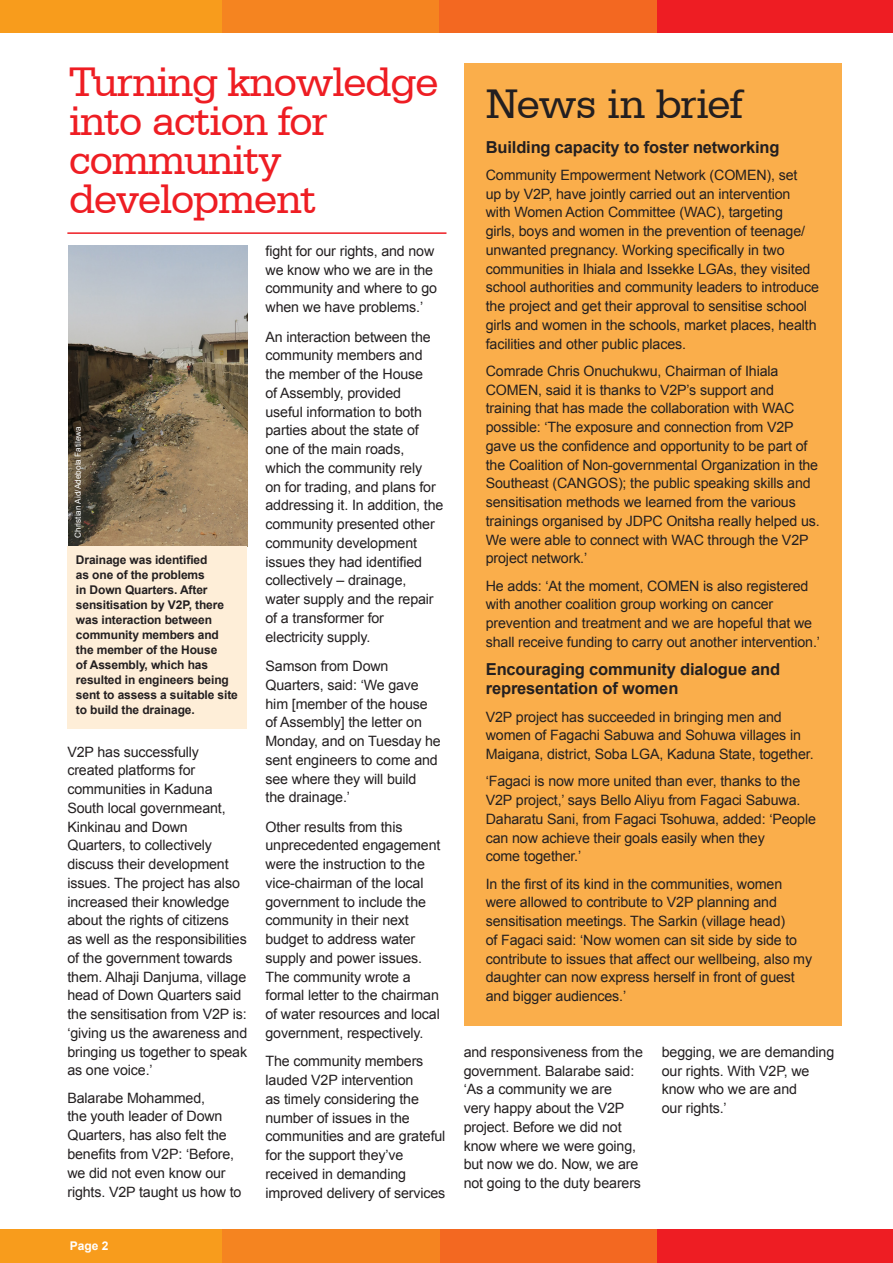
<style>
.page{position:relative;width:893px;height:1263px;background:#fff}
.page>*{position:absolute;margin:0;border:0;box-sizing:border-box;transform-origin:0 0}
.story_heading{font:43.5px/39px "Serifa BT";letter-spacing:-.025em;color:#ee1d23}
.story_heading-2{font:43.5px "Serifa BT";letter-spacing:-.025em;color:#231f20}
.Body_copy{font:700 16.5px/19.5px "Arial";letter-spacing:-.01em;color:#231f20}
.subheads{font:700 16.5px "Arial";letter-spacing:-.01em;color:#231f20}
.Body_copy-2{font:14.25px/18.8px "Arial";letter-spacing:-.01em;color:#231f20}
.Body_copy-3{font:700 12px/15px "Arial";letter-spacing:-.01em;color:#231f20}
.Body_copy-4{font:700 12px "Arial";color:#fff}
.Body_copy-5{font:8.25px "Arial";color:#fff}
</style>
<div class="page">
<div style="left:0;top:0;width:222px;height:33px;background:#f89c1c"></div>
<div style="left:222px;top:0;width:217px;height:33px;background:#f58420"></div>
<div style="left:439px;top:0;width:218px;height:33px;background:#f36821"></div>
<div style="left:657px;top:0;width:236px;height:33px;background:#ee1d23"></div>
<div style="left:0;top:1229px;width:222px;height:34px;background:#f89c1c"></div>
<div style="left:222px;top:1229px;width:218px;height:34px;background:#f58420"></div>
<div style="left:440px;top:1229px;width:217px;height:34px;background:#f36821"></div>
<div style="left:657px;top:1229px;width:236px;height:34px;background:#ee1d23"></div>
<div style="left:465px;top:64px;width:377px;height:962px;background:#faae4b"></div>
<img style="left:68px;top:246px;width:179px;height:300px">
<div style="left:67px;top:546px;width:180px;height:183px;background:#feeed8"></div>
<hr style="left:67px;top:232px;width:379px;height:2px;background:#ee1d23">
<p class="story_heading" style="left:69px;top:61px;width:371px">Turning knowledge into action for community development</p>
<p class="story_heading-2" style="left:486px;top:78px;width:258px">News in brief</p>
<p class="subheads" style="left:486px;top:136px;width:295px">Building capacity to foster networking</p>
<p class="Body_copy-2" style="left:486px;top:166px;width:335px">Community Empowerment Network (COMEN), set<br>up by V2P, have jointly carried out an intervention with Women Action Committee (WAC), targeting<br>girls, boys and women in the prevention of teenage/ unwanted pregnancy. Working specifically in two communities in Ihiala and Issekke LGAs, they visited school authorities and community leaders to introduce the project and get their approval to sensitise school girls and women in the schools, market places, health facilities and other public places.</p>
<p class="Body_copy-2" style="left:486px;top:362px;width:335px">Comrade Chris Onuchukwu, Chairman of Ihiala COMEN, said it is thanks to V2P’s support and training that has made the collaboration with WAC possible: ‘The exposure and connection from V2P gave us the confidence and opportunity to be part of the Coalition of Non-governmental Organization in the Southeast (CANGOS); the public speaking skills and sensitisation methods we learned from the various trainings organised by JDPC Onitsha really helped us.<br>We were able to connect with WAC through the V2P project network.’</p>
<p class="Body_copy-2" style="left:486px;top:576px;width:336px">He adds: ‘At the moment, COMEN is also registered with another coalition group working on cancer prevention and treatment and we are hopeful that we shall receive funding to carry out another intervention.’</p>
<p class="Body_copy" style="left:486px;top:660px;width:296px">Encouraging community dialogue and representation of women</p>
<p class="Body_copy-2" style="left:486px;top:707px;width:329px">V2P project has succeeded in bringing men and women of Fagachi Sabuwa and Sohuwa villages in<br>Maigana, district, Soba LGA, Kaduna State, together.</p>
<p class="Body_copy-2" style="left:486px;top:772px;width:332px">‘Fagaci is now more united than ever, thanks to the V2P project,’ says Bello Aliyu from Fagaci Sabuwa.<br>Daharatu Sani, from Fagaci Tsohuwa, added: ‘People can now achieve their goals easily when they<br>come together.’</p>
<p class="Body_copy-2" style="left:486px;top:874px;width:328px">In the first of its kind in the communities, women were allowed to contribute to V2P planning and sensitisation meetings. The Sarkin (village head)<br>of Fagaci said: ‘Now women can sit side by side to contribute to issues that affect our wellbeing, also my daughter can now express herself in front of guest and bigger audiences.’</p>
<p class="Body_copy-2" style="left:266px;top:242px;width:173px">fight for our rights, and now we know who we are in the community and where to go when we have problems.’</p>
<p class="Body_copy-2" style="left:266px;top:327px;width:179px">An interaction between the community members and the member of the House<br>of Assembly, provided<br>useful information to both parties about the state of one of the main roads, which the community rely<br>on for trading, and plans for addressing it. In addition, the community presented other community development issues they had identified collectively – drainage, water supply and the repair of a transformer for electricity supply.</p>
<p class="Body_copy-2" style="left:266px;top:657px;width:177px">Samson from Down<br>Quarters, said: ‘We gave him [member of the house of Assembly] the letter on<br>Monday, and on Tuesday he sent engineers to come and see where they will build<br>the drainage.’</p>
<p class="Body_copy-2" style="left:266px;top:817px;width:176px">Other results from this unprecedented engagement were the instruction to the vice-chairman of the local government to include the community in their next budget to address water supply and power issues.<br>The community wrote a formal letter to the chairman of water resources and local government, respectively.</p>
<p class="Body_copy-2" style="left:266px;top:1052px;width:181px">The community members lauded V2P intervention<br>as timely considering the number of issues in the communities and are grateful for the support they’ve received in demanding improved delivery of services</p>
<p class="Body_copy-2" style="left:464px;top:1043px;width:181px">and responsiveness from the government. Balarabe said: ‘As a community we are<br>very happy about the V2P project. Before we did not know where we were going, but now we do. Now, we are not going to the duty bearers</p>
<p class="Body_copy-2" style="left:662px;top:1043px;width:174px">begging, we are demanding our rights. With V2P, we know who we are and<br>our rights.’</p>
<p class="Body_copy-5" style="left:72px;top:538px;width:113px;rotate:-90deg">Christian Aid/Adebola Fatilewa</p>
<p class="Body_copy-3" style="left:76px;top:552px;width:163px">Drainage was identified<br>as one of the problems<br>in Down Quarters. After sensitisation by V2P, there was interaction between community members and the member of the House<br>of Assembly, which has resulted in engineers being sent to assess a suitable site to build the drainage.</p>
<p class="Body_copy-2" style="left:67px;top:742px;width:181px">V2P has successfully created platforms for communities in Kaduna<br>South local governmeant,<br>Kinkinau and Down<br>Quarters, to collectively discuss their development issues. The project has also increased their knowledge about the rights of citizens as well as the responsibilities of the government towards them. Alhaji Danjuma, village head of Down Quarters said the sensitisation from V2P is: ‘giving us the awareness and bringing us together to speak as one voice.’</p>
<p class="Body_copy-2" style="left:67px;top:1088px;width:176px">Balarabe Mohammed,<br>the youth leader of Down<br>Quarters, has also felt the benefits from V2P: ‘Before, we did not even know our rights. V2P taught us how to</p>
<p class="Body_copy-4" style="left:70px;top:1238px;width:40px">Page 2</p>
</div>
